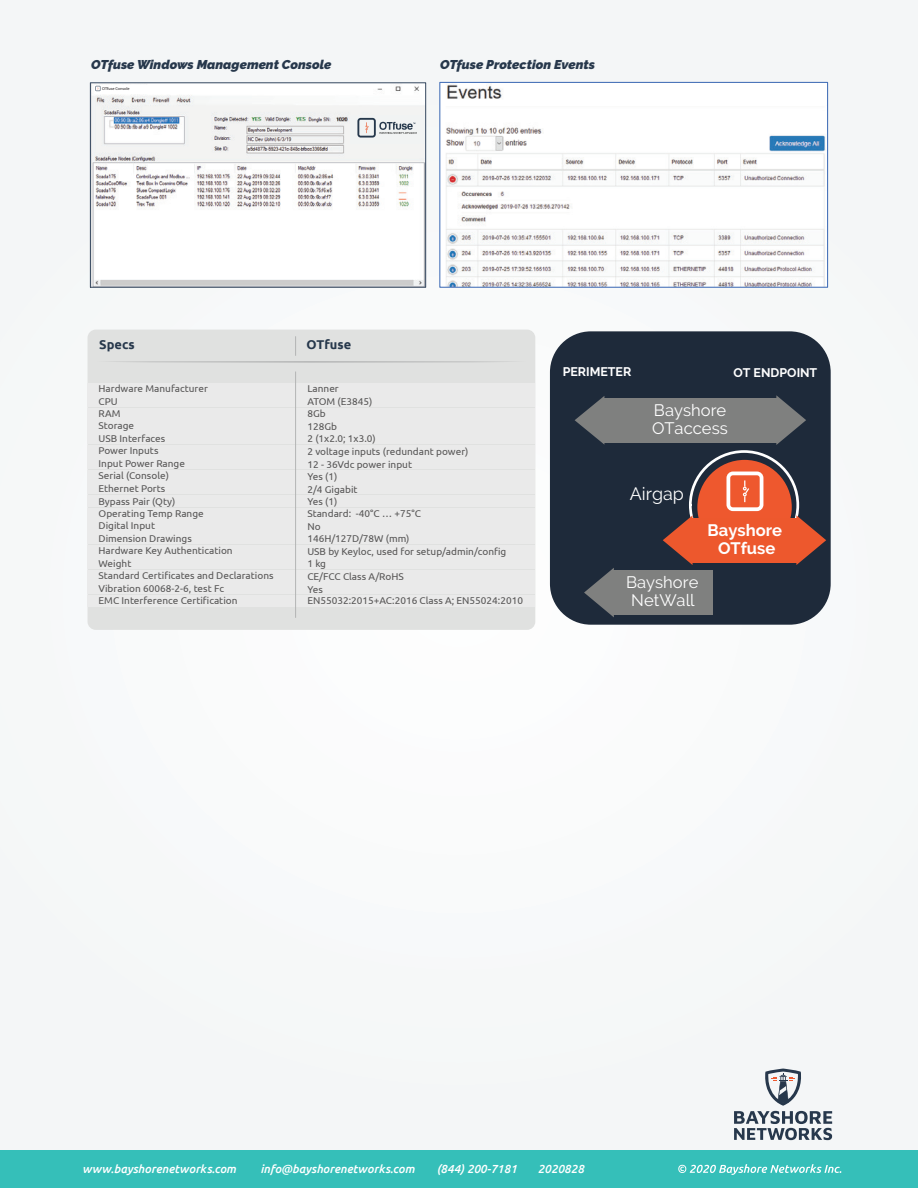
<style>
.page{position:relative;width:918px;height:1188px;background:#f6f8f8}
.page>*{position:absolute;margin:0;border:0;box-sizing:border-box;transform-origin:0 0}
.t1{font:17.85px "Raleway";color:#fff}
.t2{font:16.5px/17.9px "Raleway";color:#fff}
.t3{font:700 16.5px/17.9px "Raleway";color:#fff;text-align:center}
.t4{font:italic 900 12.75px "Raleway";color:#27384c}
.t5{font:700 12.75px "Ubuntu";color:#27384c}
.t6{font:700 12.45px "Raleway";color:#fff}
.t7{font:italic 500 11.7px "Ubuntu";color:#fff}
.t8{font:9.9px/12.5px "Ubuntu";color:#575656}
.t9{font:4.2px "Myriad Pro";color:#231f20}
</style>
<div class="page">
<div style="left:88px;top:330px;width:447px;height:300px;background:#e0e1e0;border-radius:8px"></div>
<div style="left:88px;top:383px;width:447px;height:11px;background:#eaeaea"></div>
<div style="left:88px;top:395px;width:447px;height:12px;background:#eaeaea"></div>
<div style="left:88px;top:408px;width:447px;height:11px;background:#eaeaea"></div>
<div style="left:88px;top:420px;width:447px;height:12px;background:#eaeaea"></div>
<div style="left:88px;top:433px;width:447px;height:11px;background:#eaeaea"></div>
<div style="left:88px;top:445px;width:447px;height:12px;background:#eaeaea"></div>
<div style="left:88px;top:458px;width:447px;height:11px;background:#eaeaea"></div>
<div style="left:88px;top:470px;width:447px;height:12px;background:#eaeaea"></div>
<div style="left:88px;top:483px;width:447px;height:11px;background:#eaeaea"></div>
<div style="left:88px;top:495px;width:447px;height:12px;background:#eaeaea"></div>
<div style="left:88px;top:508px;width:447px;height:11px;background:#eaeaea"></div>
<div style="left:88px;top:520px;width:447px;height:12px;background:#eaeaea"></div>
<div style="left:88px;top:533px;width:447px;height:11px;background:#eaeaea"></div>
<div style="left:88px;top:545px;width:447px;height:12px;background:#eaeaea"></div>
<div style="left:88px;top:558px;width:447px;height:11px;background:#eaeaea"></div>
<div style="left:88px;top:570px;width:447px;height:12px;background:#eaeaea"></div>
<div style="left:88px;top:583px;width:447px;height:11px;background:#eaeaea"></div>
<div style="left:88px;top:595px;width:447px;height:11px;background:#eaeaea"></div>
<svg style="left:114px;top:336px;width:395px;height:27px"></svg>
<hr style="left:295px;top:372px;width:1px;height:246px;background:#b4b5b5">
<img style="left:92px;top:86px;width:332px;height:200px">
<div style="left:90px;top:82px;width:336px;height:206px;border:1px solid #43546a"></div>
<img style="left:446px;top:85px;width:379px;height:201px">
<div style="left:439px;top:82px;width:389px;height:206px;border:1px solid #4671b8"></div>
<div style="left:550px;top:331px;width:281px;height:294px;background:#1e2a3a;border-radius:41px"></div>
<div style="left:603px;top:398px;width:174px;height:45px;background:#7f807f"></div>
<svg style="left:776px;top:395px;width:30px;height:50px"></svg>
<svg style="left:575px;top:396px;width:29px;height:48px"></svg>
<div style="left:612px;top:570px;width:101px;height:45px;background:#7f807f"></div>
<svg style="left:584px;top:568px;width:30px;height:49px"></svg>
<div style="left:689px;top:450px;width:110px;height:110px;border:3px dashed #fff;border-radius:50%"></div>
<div style="left:697px;top:460px;width:95px;height:94px;background:#ee582e;border-radius:50%"></div>
<div style="left:692px;top:518px;width:106px;height:45px;background:#ed582d"></div>
<svg style="left:796px;top:515px;width:30px;height:50px"></svg>
<svg style="left:663px;top:515px;width:30px;height:50px"></svg>
<div style="left:350px;top:115px;width:74px;height:29px;background:#f1f3f3"></div>
<div style="left:94px;top:85px;width:55px;height:9px;background:#fff"></div>
<svg style="left:357px;top:118px;width:60px;height:20px"></svg>
<svg style="left:95px;top:86px;width:5px;height:5px"></svg>
<svg style="left:726px;top:472px;width:37px;height:39px"></svg>
<div style="left:0;top:1151px;width:918px;height:37px;background:#35bfb9"></div>
<svg style="left:678px;top:1164px;width:163px;height:11px"></svg>
<svg style="left:734px;top:1069px;width:98px;height:71px"></svg>
<p class="t4" style="left:91px;top:58px;width:242px">OTfuse Windows Management Console</p>
<p class="t4" style="left:440px;top:58px;width:156px">OTfuse Protection Events</p>
<p class="t9" style="left:102px;top:86px;width:29px">OTfuse Console</p>
<p class="t5" style="left:99px;top:337px;width:37px">Specs</p>
<p class="t5" style="left:307px;top:337px;width:46px">OTfuse</p>
<p class="t8" style="left:99px;top:382px;width:111px">Hardware Manufacturer</p>
<p class="t8" style="left:99px;top:407px;width:88px">RAM<br>Storage<br>USB Interfaces<br>Power Inputs<br>Input Power Range<br>Serial (Console)<br>Ethernet Ports</p>
<p class="t8" style="left:99px;top:507px;width:107px">Operating Temp Range</p>
<p class="t8" style="left:99px;top:394px;width:21px">CPU</p>
<p class="t8" style="left:99px;top:495px;width:78px">Bypass Pair (Qty)</p>
<p class="t8" style="left:99px;top:519px;width:177px">Digital Input<br>Dimension Drawings<br>Hardware Key Authentication<br>Weight<br>Standard Certificates and Declarations<br>Vibration 60068-2-6, test Fc<br>EMC Interference Certification</p>
<p class="t8" style="left:307px;top:382px;width:217px">Lanner<br>ATOM (E3845)<br>8Gb<br>128Gb<br>2 (1x2.0; 1x3.0)<br>2 voltage inputs (redundant power)<br>12 - 36Vdc power input<br>Yes (1)<br>2/4 Gigabit<br>Yes (1)<br>Standard: -40°C … +75°C<br>No<br>146H/127D/78W (mm)<br>USB by Keyloc, used for setup/admin/config<br>1 kg<br>CE/FCC Class A/RoHS<br>Yes<br>EN55032:2015+AC:2016 Class A; EN55024:2010</p>
<p class="t6" style="left:563px;top:364px;width:70px">PERIMETER</p>
<p class="t6" style="left:734px;top:365px;width:85px">OT ENDPOINT</p>
<h2 class="t2" style="left:652px;top:402px;width:77px">Bayshore<br>OTaccess</h2>
<h1 class="t1" style="left:630px;top:483px;width:56px">Airgap</h1>
<h2 class="t2" style="left:626px;top:574px;width:74px;text-align:center">Bayshore<br>NetWall</h2>
<h2 class="t3" style="left:708px;top:522px;width:76px">Bayshore<br>OTfuse</h2>
<p class="t7" style="left:82px;top:1162px;width:155px">www.bayshorenetworks.com</p>
<p class="t7" style="left:260px;top:1162px;width:156px">info@bayshorenetworks.com</p>
<p class="t7" style="left:437px;top:1162px;width:82px">(844) 200-7181</p>
<p class="t7" style="left:538px;top:1162px;width:48px">2020828</p>
</div>
